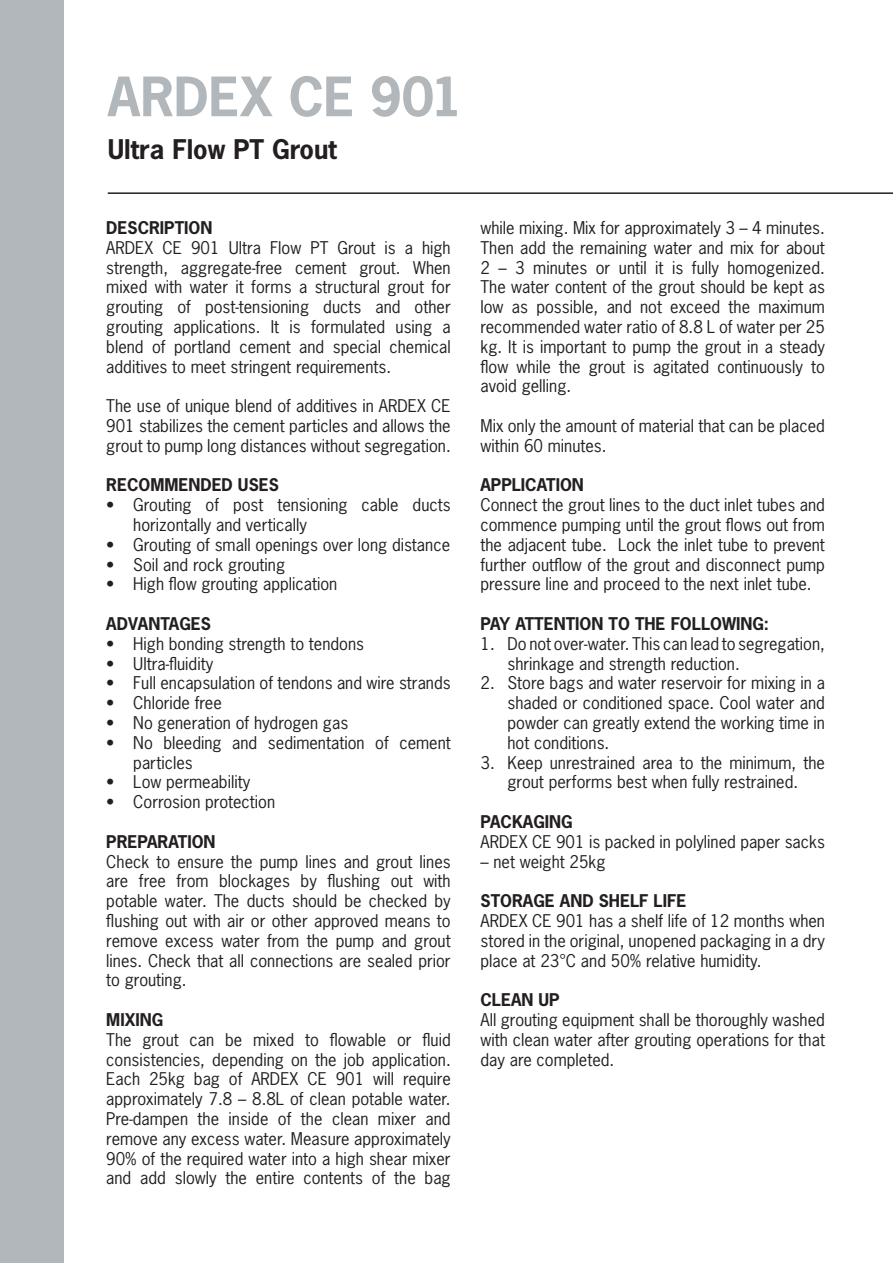
<style>
.page{position:relative;width:893px;height:1263px;background:#fff}
.page>*{position:absolute;margin:0;border:0;box-sizing:border-box;transform-origin:0 0}
.t1{font:700 51px "News Gothic Std";color:#b2b7bb}
.t2{font:700 25.5px "News Gothic Std";color:#231f20}
.Text_justified{font:16.5px/19.8px "News Gothic Std";color:#231f20;text-align:justify}
.Text_justified-2{font:700 16.5px "News Gothic Std";color:#231f20}
</style>
<div class="page">
<hr style="left:108px;top:192px;width:785px;height:2px;background:#231f20">
<div style="left:0;top:0;width:64px;height:1263px;background:#b2b7bb"></div>
<p class="t1" style="left:108px;top:63px;width:356px">ARDEX CE 901</p>
<p class="t2" style="left:108px;top:133px;width:231px">Ultra Flow PT Grout</p>
<p class="Text_justified-2" style="left:106px;top:217px;width:108px">DESCRIPTION</p>
<p class="Text_justified" style="left:106px;top:237px;width:346px">ARDEX CE 901 Ultra Flow PT Grout is a high strength, aggregate-free cement grout. When mixed with water it forms a structural grout for grouting of post-tensioning ducts and other grouting applications. It is formulated using a blend of portland cement and special chemical additives to meet stringent requirements.</p>
<p class="Text_justified" style="left:106px;top:396px;width:346px">The use of unique blend of additives in ARDEX CE 901 stabilizes the cement particles and allows the grout to pump long distances without segregation.</p>
<p class="Text_justified-2" style="left:106px;top:474px;width:174px">RECOMMENDED USES</p>
<p class="Text_justified" style="left:133px;top:495px;width:319px;text-indent:-27px">• Grouting of post tensioning cable ducts horizontally and vertically</p>
<p class="Text_justified" style="left:106px;top:534px;width:345px">• Grouting of small openings over long distance</p>
<p class="Text_justified" style="left:106px;top:554px;width:180px">• Soil and rock grouting</p>
<p class="Text_justified" style="left:106px;top:574px;width:233px">• High flow grouting application</p>
<p class="Text_justified-2" style="left:106px;top:613px;width:106px">ADVANTAGES</p>
<p class="Text_justified" style="left:106px;top:633px;width:259px">• High bonding strength to tendons</p>
<p class="Text_justified" style="left:106px;top:653px;width:108px">• Ultra-fluidity</p>
<p class="Text_justified" style="left:106px;top:673px;width:346px">• Full encapsulation of tendons and wire strands</p>
<p class="Text_justified" style="left:106px;top:693px;width:117px">• Chloride free</p>
<p class="Text_justified" style="left:106px;top:713px;width:243px">• No generation of hydrogen gas</p>
<p class="Text_justified" style="left:133px;top:732px;width:319px;text-indent:-27px">• No bleeding and sedimentation of cement particles</p>
<p class="Text_justified" style="left:106px;top:772px;width:145px">• Low permeability</p>
<p class="Text_justified" style="left:106px;top:792px;width:170px">• Corrosion protection</p>
<p class="Text_justified-2" style="left:106px;top:831px;width:111px">PREPARATION</p>
<p class="Text_justified" style="left:106px;top:851px;width:346px">Check to ensure the pump lines and grout lines are free from blockages by flushing out with potable water. The ducts should be checked by flushing out with air or other approved means to remove excess water from the pump and grout lines. Check that all connections are sealed prior to grouting.</p>
<p class="Text_justified-2" style="left:106px;top:1009px;width:58px">MIXING</p>
<p class="Text_justified" style="left:106px;top:1029px;width:346px">The grout can be mixed to flowable or fluid consistencies, depending on the job application.<br>Each 25kg bag of ARDEX CE 901 will require approximately 7.8 – 8.8L of clean potable water.<br>Pre-dampen the inside of the clean mixer and remove any excess water. Measure approximately 90% of the required water into a high shear mixer and add slowly the entire contents of the bag</p>
<p class="Text_justified" style="left:480px;top:218px;width:346px">while mixing. Mix for approximately 3 – 4 minutes.<br>Then add the remaining water and mix for about 2 – 3 minutes or until it is fully homogenized.<br>The water content of the grout should be kept as low as possible, and not exceed the maximum recommended water ratio of 8.8 L of water per 25 kg. It is important to pump the grout in a steady flow while the grout is agitated continuously to avoid gelling.</p>
<p class="Text_justified" style="left:480px;top:416px;width:346px">Mix only the amount of material that can be placed within 60 minutes.</p>
<p class="Text_justified-2" style="left:480px;top:474px;width:105px">APPLICATION</p>
<p class="Text_justified" style="left:480px;top:495px;width:346px">Connect the grout lines to the duct inlet tubes and commence pumping until the grout flows out from the adjacent tube. Lock the inlet tube to prevent further outflow of the grout and disconnect pump pressure line and proceed to the next inlet tube.</p>
<p class="Text_justified-2" style="left:480px;top:613px;width:290px">PAY ATTENTION TO THE FOLLOWING:</p>
<p class="Text_justified" style="left:507px;top:633px;width:319px;text-indent:-27px">1. Do not over-water. This can lead to segregation, shrinkage and strength reduction.</p>
<p class="Text_justified" style="left:507px;top:673px;width:319px;text-indent:-27px">2. Store bags and water reservoir for mixing in a shaded or conditioned space. Cool water and powder can greatly extend the working time in hot conditions.</p>
<p class="Text_justified" style="left:480px;top:752px;width:346px;text-align:center">3. Keep unrestrained area to the minimum, the grout performs best when fully restrained.</p>
<p class="Text_justified-2" style="left:480px;top:811px;width:94px">PACKAGING</p>
<p class="Text_justified" style="left:480px;top:831px;width:346px">ARDEX CE 901 is packed in polylined paper sacks</p>
<p class="Text_justified" style="left:480px;top:851px;width:127px">– net weight 25kg</p>
<p class="Text_justified-2" style="left:480px;top:890px;width:207px">STORAGE AND SHELF LIFE</p>
<p class="Text_justified" style="left:480px;top:911px;width:346px">ARDEX CE 901 has a shelf life of 12 months when stored in the original, unopened packaging in a dry place at 23°C and 50% relative humidity.</p>
<p class="Text_justified-2" style="left:480px;top:989px;width:81px">CLEAN UP</p>
<p class="Text_justified" style="left:480px;top:1010px;width:346px">All grouting equipment shall be thoroughly washed with clean water after grouting operations for that day are completed.</p>
</div>
